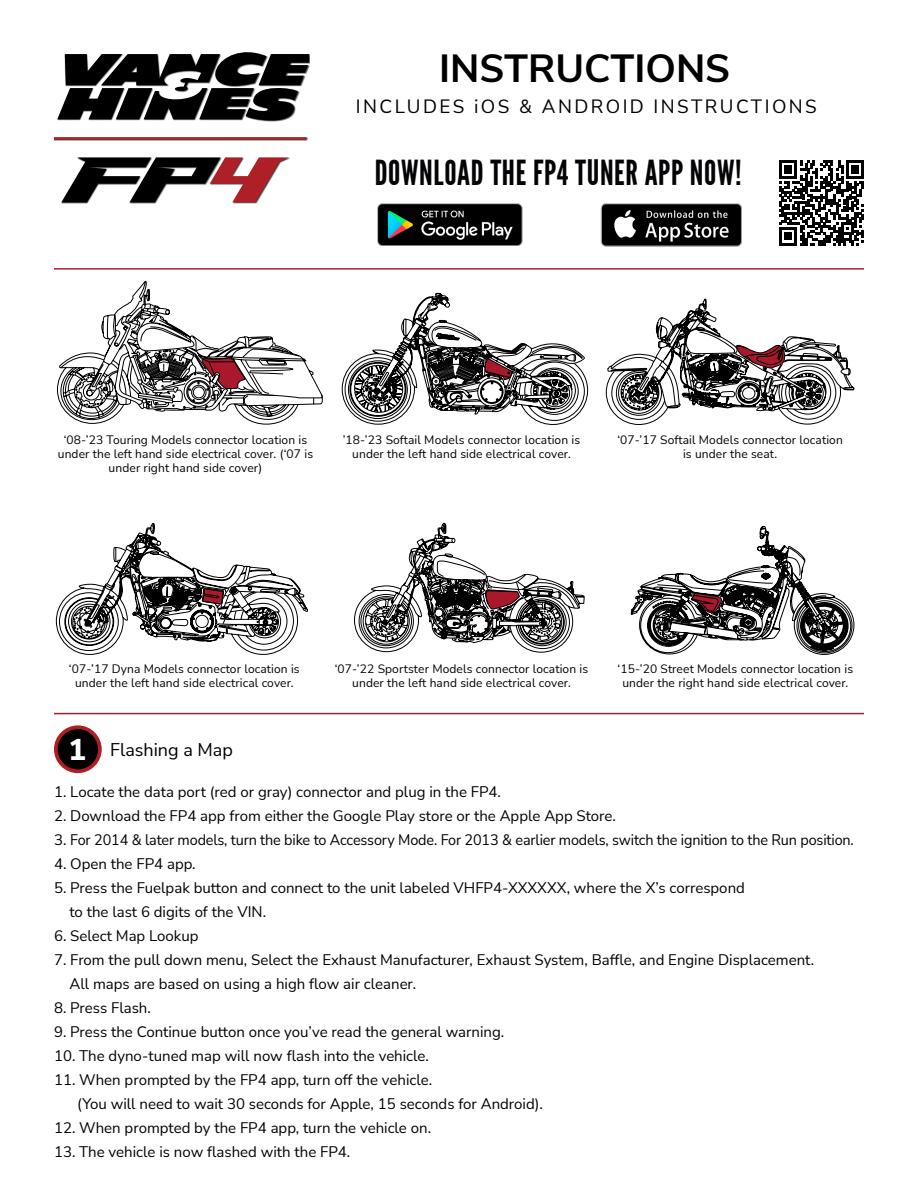
<style>
.page{position:relative;width:918px;height:1188px;background:#fff}
.page>*{position:absolute;margin:0;border:0;box-sizing:border-box;transform-origin:0 0}
.t1{font:700 39.3px "Nunito Sans";color:#000}
.t2{font:34.5px "League Gothic";letter-spacing:.02em;color:#040407}
.t3{font:18.9px "Nunito Sans";letter-spacing:.13em;color:#000}
.t4{font:18px "Nunito Sans";color:#000}
.t5{font:15px/24px "Nunito Sans";color:#000}
.t6{font:12px/14.4px "Nunito Sans";letter-spacing:.01em;color:#000;text-align:center}
.s1{font-weight:800;font-size:30px;color:#fff}
</style>
<div class="page">
<svg style="left:54px;top:137px;width:253px;height:3px"></svg>
<svg style="left:61px;top:157px;width:228px;height:45px"></svg>
<svg style="left:57px;top:52px;width:252px;height:70px"></svg>
<img style="left:378px;top:203px;width:145px;height:43px">
<img style="left:600px;top:203px;width:141px;height:43px">
<svg style="left:57px;top:281px;width:266px;height:143px"></svg>
<svg style="left:606px;top:299px;width:248px;height:126px"></svg>
<svg style="left:354px;top:522px;width:231px;height:130px"></svg>
<svg style="left:56px;top:523px;width:252px;height:132px"></svg>
<svg style="left:631px;top:526px;width:223px;height:129px"></svg>
<svg style="left:342px;top:293px;width:246px;height:132px"></svg>
<svg style="left:54px;top:725px;width:48px;height:48px"></svg>
<div style="left:58px;top:729px;width:40px;height:40px;background:#000;border-radius:50%"></div>
<hr style="left:54px;top:268px;width:810px;height:2px;background:#aa1f2e">
<hr style="left:54px;top:713px;width:810px;height:1px;background:#aa1f2e">
<svg style="left:779px;top:160px;width:85px;height:86px"></svg>
<h1 class="t1" style="left:439px;top:42px;width:293px">INSTRUCTIONS</h1>
<p class="t3" style="left:356px;top:94px;width:462px">INCLUDES iOS &amp; ANDROID INSTRUCTIONS</p>
<h2 class="t2" style="left:375px;top:153px;width:369px">DOWNLOAD THE FP4 TUNER APP NOW!</h2>
<p class="t6" style="left:58px;top:432px;width:257px">‘08-’23 Touring Models connector location is under the left hand side electrical cover. (‘07 is under right hand side cover)</p>
<p class="t6" style="left:617px;top:432px;width:227px">‘07-’17 Softail Models connector location is under the seat.</p>
<p class="t6" style="left:343px;top:432px;width:239px">’18-’23 Softail Models connector location is under the left hand side electrical cover.</p>
<p class="t6" style="left:69px;top:661px;width:232px">‘07-’17 Dyna Models connector location is under the left hand side electrical cover.</p>
<p class="t6" style="left:618px;top:661px;width:237px">‘15-’20 Street Models connector location is under the right hand side electrical cover.</p>
<p class="t6" style="left:335px;top:661px;width:255px">‘07-’22 Sportster Models connector location is under the left hand side electrical cover.</p>
<p class="t4" style="left:68px;top:738px;width:166px"><span class="s1">1</span> Flashing a Map</p>
<p class="t5" style="left:54px;top:781px;width:449px">1. Locate the data port (red or gray) connector and plug in the FP4.</p>
<p class="t5" style="left:54px;top:805px;width:564px">2. Download the FP4 app from either the Google Play store or the Apple App Store.</p>
<p class="t5" style="left:54px;top:829px;width:801px">3. For 2014 &amp; later models, turn the bike to Accessory Mode. For 2013 &amp; earlier models, switch the ignition to the Run position.</p>
<p class="t5" style="left:54px;top:853px;width:143px">4. Open the FP4 app.</p>
<p class="t5" style="left:69px;top:877px;width:677px;text-indent:-15px">5. Press the Fuelpak button and connect to the unit labeled VHFP4-XXXXXX, where the X’s correspond to the last 6 digits of the VIN.</p>
<p class="t5" style="left:54px;top:925px;width:146px">6. Select Map Lookup</p>
<p class="t5" style="left:69px;top:949px;width:746px;text-indent:-15px">7. From the pull down menu, Select the Exhaust Manufacturer, Exhaust System, Baffle, and Engine Displacement.<br>All maps are based on using a high flow air cleaner.</p>
<p class="t5" style="left:54px;top:997px;width:98px">8. Press Flash.</p>
<p class="t5" style="left:54px;top:1021px;width:452px">9. Press the Continue button once you’ve read the general warning.</p>
<p class="t5" style="left:54px;top:1045px;width:377px">10. The dyno-tuned map will now flash into the vehicle.</p>
<p class="t5" style="left:77px;top:1069px;width:467px;text-indent:-23px">11. When prompted by the FP4 app, turn off the vehicle.<br>(You will need to wait 30 seconds for Apple, 15 seconds for Android).</p>
<p class="t5" style="left:54px;top:1117px;width:379px">12. When prompted by the FP4 app, turn the vehicle on.</p>
<p class="t5" style="left:54px;top:1141px;width:298px">13. The vehicle is now flashed with the FP4.</p>
</div>
